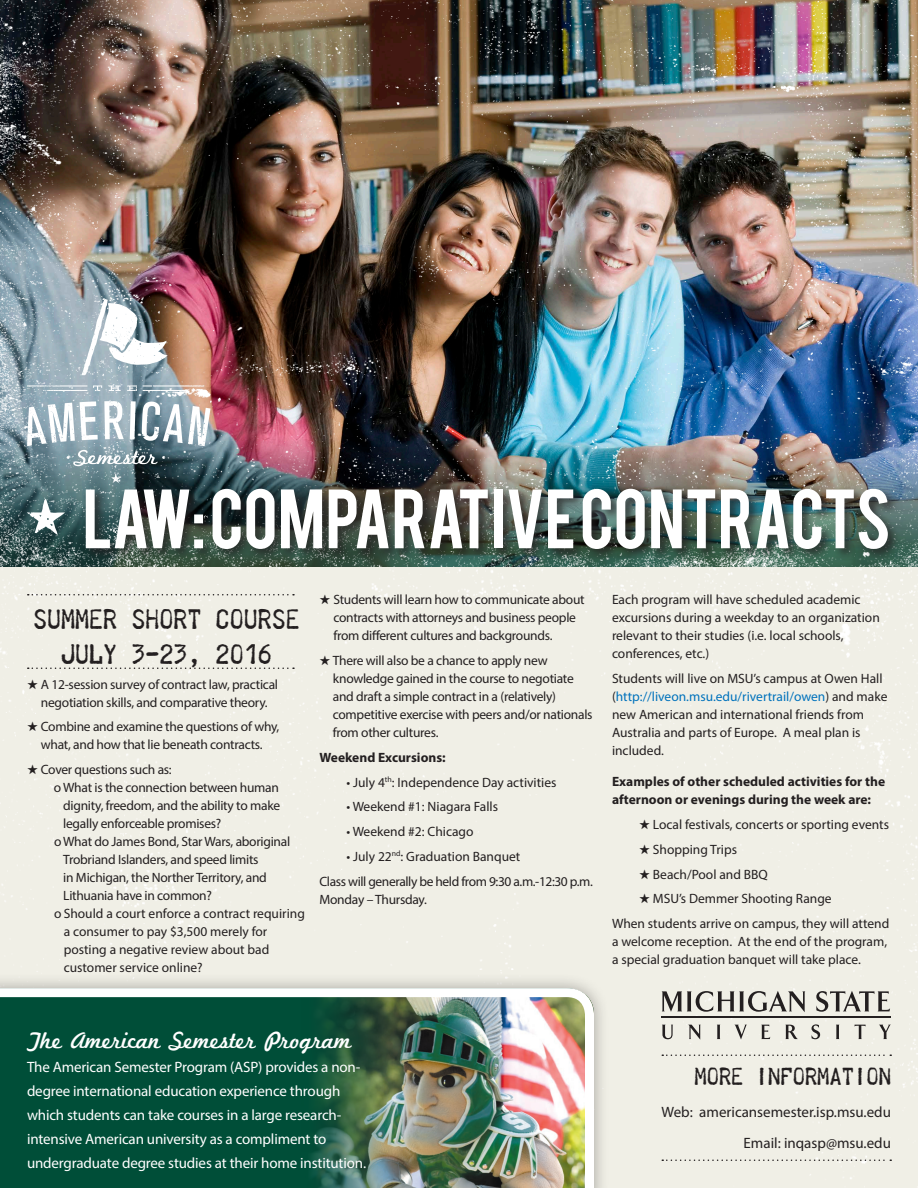
<style>
.page{position:relative;width:918px;height:1188px;background:#fff}
.page>*{position:absolute;margin:0;border:0;box-sizing:border-box;transform-origin:0 0}
.t1{font:66px "Bebas";letter-spacing:-.005em;color:#fff}
.t2{font:24px/34.5px "Telegraphem";color:#231f20;text-align:center}
.t3{font:24px "Marketing Script";color:#fff}
.t4{font:21px "Telegraphem";color:#231f20}
.t5{font:15px/24px "Myriad Pro";letter-spacing:-.01em;color:#fff}
.t6{font:15px "Myriad Pro";color:#231f20}
.t7{font:13.5px/18px "Myriad Pro";letter-spacing:-.01em;color:#231f20}
.t8{font:700 13.5px/18px "Myriad Pro";color:#231f20}
.t9{font:13.5px/18px "Myriad Pro";letter-spacing:-.03em;color:#231f20}
.s1{color:#0072bc}
</style>
<div class="page">
<div style="left:0;top:567px;width:918px;height:621px;background:#f0efe6"></div>
<img style="left:0;top:0;width:918px;height:432px">
<img style="left:0;top:432px;width:918px;height:135px">
<svg style="left:27px;top:401px;width:184px;height:65px"></svg>
<svg style="left:111px;top:474px;width:10px;height:9px"></svg>
<svg style="left:27px;top:385px;width:60px;height:7px"></svg>
<svg style="left:143px;top:385px;width:61px;height:6px"></svg>
<svg style="left:93px;top:385px;width:9px;height:6px"></svg>
<svg style="left:109px;top:385px;width:12px;height:6px"></svg>
<svg style="left:127px;top:385px;width:10px;height:6px"></svg>
<svg style="left:82px;top:299px;width:86px;height:76px"></svg>
<div style="left:82px;top:486px;width:818px;height:76px;background:#231f20;opacity:.75"></div>
<svg style="left:28px;top:594px;width:266px;height:2px"></svg>
<svg style="left:28px;top:668px;width:266px;height:1px"></svg>
<svg style="left:27px;top:498px;width:38px;height:37px"></svg>
<div style="left:0;top:973px;width:610px;height:215px;background:#231f20;opacity:.35"></div>
<img style="left:0;top:984px;width:598px;height:204px">
<svg style="left:662px;top:1054px;width:229px;height:2px"></svg>
<svg style="left:662px;top:1160px;width:229px;height:1px"></svg>
<svg style="left:662px;top:1025px;width:11px;height:14px"></svg>
<svg style="left:688px;top:1025px;width:13px;height:15px"></svg>
<svg style="left:717px;top:1025px;width:3px;height:14px"></svg>
<svg style="left:734px;top:1025px;width:13px;height:15px"></svg>
<svg style="left:761px;top:1025px;width:9px;height:14px"></svg>
<svg style="left:785px;top:1025px;width:13px;height:14px"></svg>
<svg style="left:811px;top:1024px;width:9px;height:15px"></svg>
<svg style="left:836px;top:1025px;width:3px;height:14px"></svg>
<svg style="left:855px;top:1025px;width:11px;height:14px"></svg>
<svg style="left:879px;top:1025px;width:12px;height:14px"></svg>
<svg style="left:662px;top:991px;width:143px;height:21px;background:#acaaa4"></svg>
<svg style="left:816px;top:991px;width:74px;height:21px;background:#adaba6"></svg>
<hr style="left:662px;top:1017px;width:229px;height:1px;background:#231f20">
<p class="t1" style="left:83px;top:471px;width:810px">LAW: COMPARATIVE CONTRACTS</p>
<p class="t2" style="left:33px;top:601px;width:268px">SUMMER SHORT COURSE<br>JULY 3-23, 2016</p>
<p class="t7" style="left:27px;top:675px;width:253px;text-align:center">★ A 12-session survey of contract law, practical negotiation skills, and comparative theory.</p>
<p class="t7" style="left:27px;top:718px;width:254px;text-align:center">★ Combine and examine the questions of why, what, and how that lie beneath contracts.</p>
<p class="t7" style="left:27px;top:760px;width:146px">★ Cover questions such as:</p>
<p class="t7" style="left:54px;top:778px;width:227px">o What is the connection between human</p>
<p class="t7" style="left:63px;top:796px;width:218px">dignity, freedom, and the ability to make</p>
<p class="t7" style="left:63px;top:814px;width:160px">legally enforceable promises?</p>
<p class="t7" style="left:63px;top:832px;width:229px;text-indent:-9px">o What do James Bond, Star Wars, aboriginal Trobriand Islanders, and speed limits<br>in Michigan, the Norther Territory, and Lithuania have in common?</p>
<p class="t7" style="left:64px;top:904px;width:243px;text-indent:-10px">o Should a court enforce a contract requiring a consumer to pay $3,500 merely for posting a negative review about bad customer service online?</p>
<p class="t7" style="left:333px;top:591px;width:253px;text-indent:-14px">★ Students will learn how to communicate about contracts with attorneys and business people from different cultures and backgrounds.</p>
<p class="t7" style="left:333px;top:651px;width:261px;text-indent:-13px">★ There will also be a chance to apply new knowledge gained in the course to negotiate and draft a simple contract in a (relatively) competitive exercise with peers and/or nationals from other cultures.</p>
<p class="t8" style="left:320px;top:748px;width:128px">Weekend Excursions:</p>
<p class="t7" style="left:346px;top:773px;width:212px">• July 4<sup>th</sup>: Independence Day activities</p>
<p class="t7" style="left:346px;top:798px;width:153px">• Weekend #1: Niagara Falls</p>
<p class="t7" style="left:346px;top:822px;width:129px">• Weekend #2: Chicago</p>
<p class="t7" style="left:346px;top:847px;width:175px">• July 22<sup>nd</sup>: Graduation Banquet</p>
<p class="t9" style="left:320px;top:872px;width:275px">Class will generally be held from 9:30 a.m.-12:30 p.m.<br>Monday – Thursday.</p>
<p class="t7" style="left:612px;top:590px;width:269px">Each program will have scheduled academic excursions during a weekday to an organization relevant to their studies (i.e. local schools, conferences, etc.)</p>
<p class="t7" style="left:612px;top:669px;width:277px">Students will live on MSU’s campus at Owen Hall (<span class="s1">http://liveon.msu.edu/rivertrail/owen</span>) and make new American and international friends from Australia and parts of Europe. A meal plan is included.</p>
<p class="t8" style="left:612px;top:772px;width:275px">Examples of other scheduled activities for the afternoon or evenings during the week are:</p>
<p class="t7" style="left:639px;top:815px;width:252px">★ Local festivals, concerts or sporting events</p>
<p class="t7" style="left:639px;top:840px;width:100px">★ Shopping Trips</p>
<p class="t7" style="left:639px;top:865px;width:130px">★ Beach/Pool and BBQ</p>
<p class="t7" style="left:639px;top:890px;width:194px">★ MSU’s Demmer Shooting Range</p>
<p class="t7" style="left:612px;top:914px;width:279px">When students arrive on campus, they will attend a welcome reception. At the end of the program, a special graduation banquet will take place.</p>
<p class="t3" style="left:27px;top:1026px;width:326px">The American Semester Program</p>
<p class="t5" style="left:27px;top:1055px;width:341px">The American Semester Program (ASP) provides a non&shy;degree international education experience through which students can take courses in a large research&shy;intensive American university as a compliment to undergraduate degree studies at their home institution.</p>
<p class="t4" style="left:694px;top:1061px;width:198px">MORE INFORMATION</p>
<p class="t6" style="left:662px;top:1102px;width:231px">Web: americansemester.isp.msu.edu</p>
<p class="t6" style="left:744px;top:1134px;width:149px">Email: inqasp@msu.edu</p>
</div>
